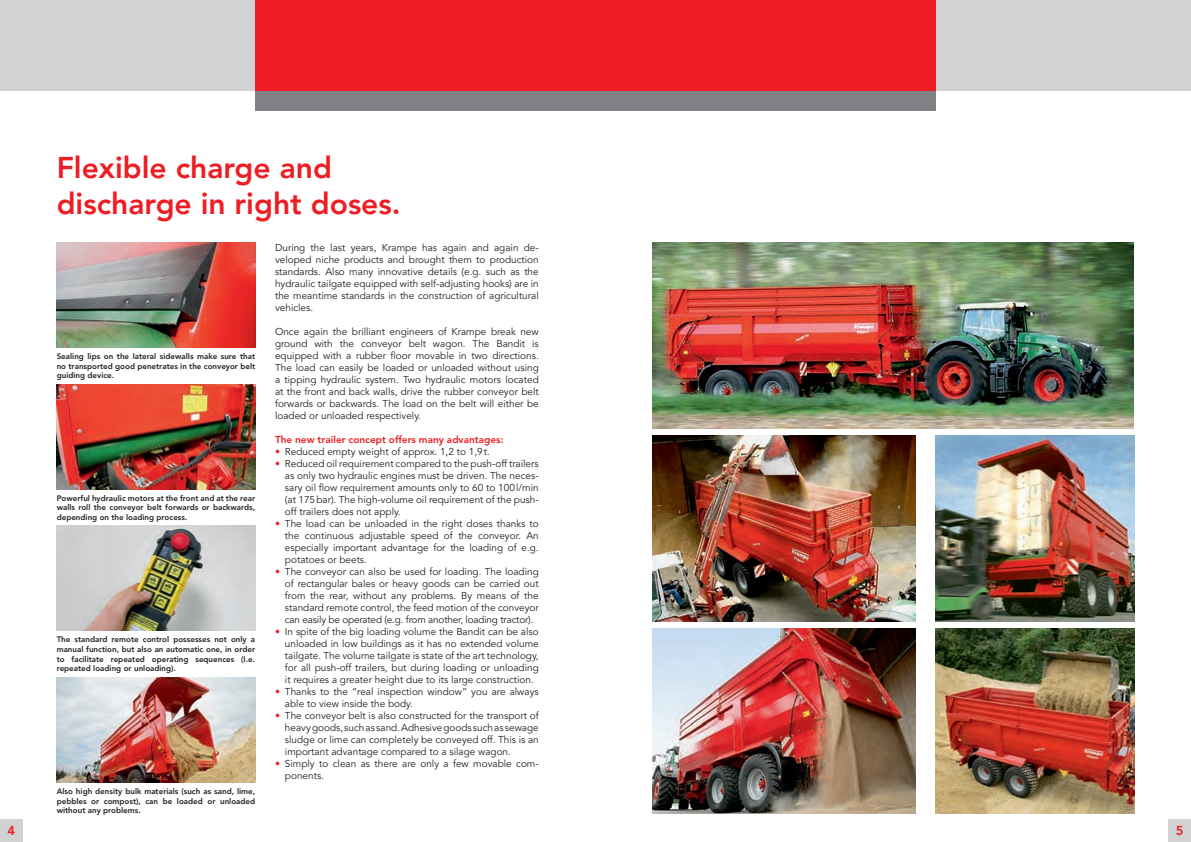
<style>
.page{position:relative;width:1191px;height:842px;background:#fff}
.page>*{position:absolute;margin:0;border:0;box-sizing:border-box;transform-origin:0 0}
.t1{font:800 30px/36px "Avenir";color:#ee1d23}
.t2{font:800 13px "Avenir";color:#ee1d23}
.t3{font:10px/12px "Avenir";color:#231f20;text-align:justify}
.t4{font:800 10px "Avenir";color:#ee1d23}
.t5{font:800 8px/9.6px "Avenir";color:#231f20;text-align:justify}
.s1{color:#ee1d23}
</style>
<div class="page">
<div style="left:0;top:819px;width:23px;height:23px;background:#d1d2d4"></div>
<div style="left:1168px;top:819px;width:23px;height:23px;background:#d1d2d4"></div>
<div style="left:255px;top:89px;width:680px;height:22px;background:#808285"></div>
<div style="left:0;top:0;width:1191px;height:91px;background:#d1d2d4"></div>
<div style="left:255px;top:0;width:680px;height:91px;background:#ee1d23"></div>
<img style="left:57px;top:242px;width:198px;height:105px">
<img style="left:652px;top:242px;width:481px;height:186px">
<img style="left:652px;top:435px;width:264px;height:186px">
<img style="left:935px;top:435px;width:199px;height:186px">
<img style="left:652px;top:628px;width:264px;height:185px">
<img style="left:935px;top:628px;width:199px;height:185px">
<img style="left:57px;top:384px;width:198px;height:105px">
<img style="left:57px;top:526px;width:198px;height:105px">
<img style="left:57px;top:677px;width:198px;height:105px">
<h1 class="t1" style="left:57px;top:150px;width:345px">Flexible charge and discharge in right doses.</h1>
<p class="t5" style="left:57px;top:351px;width:200px">Sealing lips on the lateral sidewalls make sure that no transported good penetrates in the conveyor belt guiding device.</p>
<p class="t5" style="left:57px;top:493px;width:200px">Powerful hydraulic motors at the front and at the rear walls roll the conveyor belt forwards or backwards, depending on the loading process.</p>
<p class="t5" style="left:57px;top:635px;width:200px">The standard remote control possesses not only a manual function, but also an automatic one, in order to facilitate repeated operating sequences (I.e. repeated loading or unloading).</p>
<p class="t5" style="left:57px;top:786px;width:200px">Also high density bulk materials (such as sand, lime, pebbles or compost), can be loaded or unloaded without any problems.</p>
<p class="t3" style="left:275px;top:242px;width:265px">During the last years, Krampe has again and again de&shy;veloped niche products and brought them to production standards. Also many innovative details (e.g. such as the hydraulic tailgate equipped with self-adjusting hooks) are in the meantime standards in the construction of agricultural vehicles.</p>
<p class="t3" style="left:275px;top:326px;width:265px">Once again the brilliant engineers of Krampe break new ground with the conveyor belt wagon. The Bandit is equipped with a rubber floor movable in two directions.<br>The load can easily be loaded or unloaded without using a tipping hydraulic system. Two hydraulic motors located at the front and back walls, drive the rubber conveyor belt forwards or backwards. The load on the belt will either be loaded or unloaded respectively.</p>
<p class="t4" style="left:275px;top:433px;width:230px">The new trailer concept offers many advantages:</p>
<p class="t3" style="left:275px;top:446px;width:216px"><span class="s1">•</span> Reduced empty weight of approx. 1,2 to 1,9t.</p>
<p class="t3" style="left:285px;top:458px;width:255px;text-indent:-10px"><span class="s1">•</span> Reduced oil requirement compared to the push-off trailers as only two hydraulic engines must be driven. The neces&shy;sary oil flow requirement amounts only to 60 to 100l/min (at 175bar). The high-volume oil requirement of the push&shy;off trailers does not apply.</p>
<p class="t3" style="left:285px;top:518px;width:255px;text-indent:-10px"><span class="s1">•</span> The load can be unloaded in the right doses thanks to the continuous adjustable speed of the conveyor. An especially important advantage for the loading of e.g. potatoes or beets.</p>
<p class="t3" style="left:285px;top:566px;width:255px;text-indent:-10px"><span class="s1">•</span> The conveyor can also be used for loading. The loading of rectangular bales or heavy goods can be carried out from the rear, without any problems. By means of the standard remote control, the feed motion of the conveyor can easily be operated (e.g. from another, loading tractor).</p>
<p class="t3" style="left:285px;top:626px;width:255px;text-indent:-10px"><span class="s1">•</span> In spite of the big loading volume the Bandit can be also unloaded in low buildings as it has no extended volume tailgate. The volume tailgate is state of the art technology, for all push-off trailers, but during loading or unloading it requires a greater height due to its large construction.</p>
<p class="t3" style="left:285px;top:686px;width:255px;text-indent:-10px"><span class="s1">•</span> Thanks to the “real inspection window” you are always able to view inside the body.</p>
<p class="t3" style="left:285px;top:710px;width:255px;text-indent:-10px"><span class="s1">•</span> The conveyor belt is also constructed for the transport of heavy goods, such as sand. Adhesive goods such as sewage sludge or lime can completely be conveyed off. This is an important advantage compared to a silage wagon.</p>
<p class="t3" style="left:285px;top:758px;width:255px;text-indent:-10px"><span class="s1">•</span> Simply to clean as there are only a few movable com&shy;ponents.</p>
<h2 class="t2" style="left:7px;top:823px;width:9px">4</h2>
<h2 class="t2" style="left:1175px;top:823px;width:9px">5</h2>
</div>
